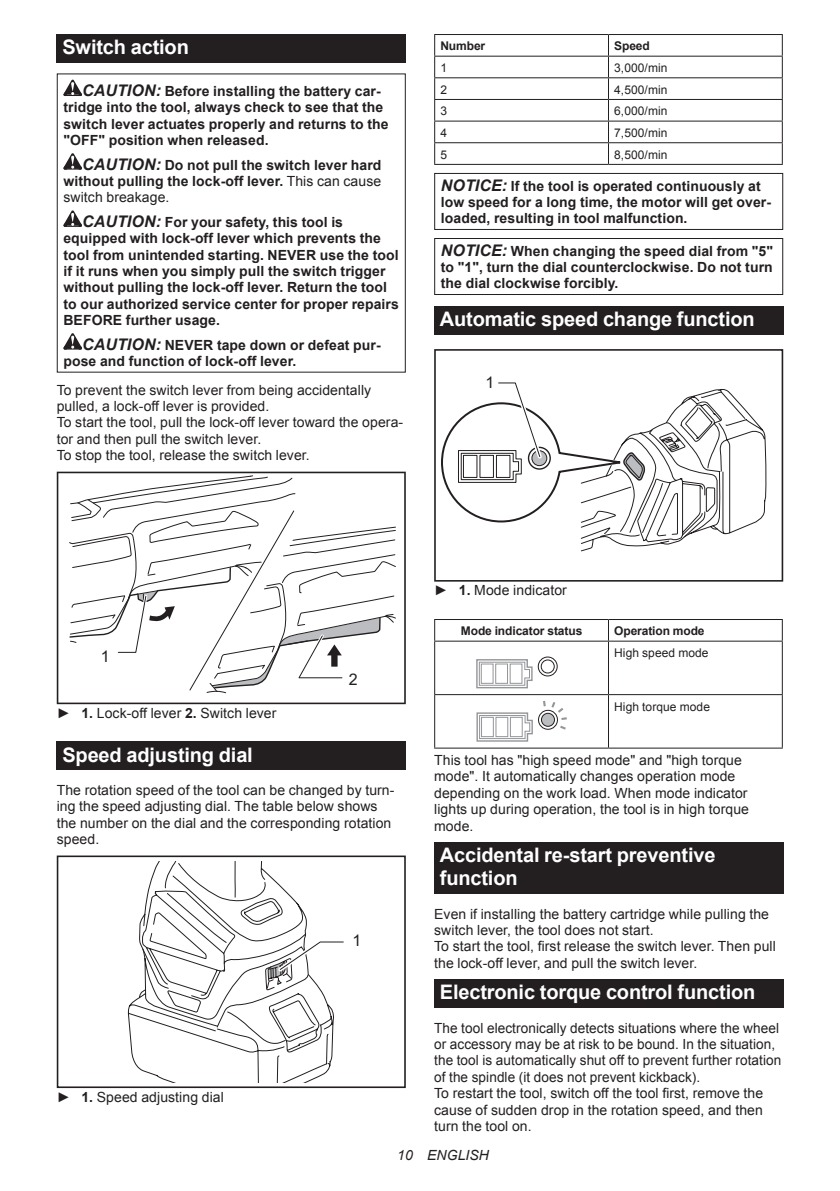
<style>
.page{position:relative;width:840px;height:1191px;background:#fff}
.page>*{position:absolute;margin:0;border:0;box-sizing:border-box;transform-origin:0 0}
.t1{font:700 20px/23.4px "Arial";letter-spacing:-.01em;color:#fff}
.t2{font:16px "Arial";color:#231f20}
.t3{font:14px/16.4px "Arial";letter-spacing:.005em;color:#231f20}
.t4{font:700 14px/16.4px "Arial";letter-spacing:.005em;color:#231f20}
.t5{font:italic 14px "Arial";letter-spacing:.005em;color:#231f20}
.t6{font:12px "Arial";letter-spacing:.005em;color:#231f20}
.t7{font:700 12px "Arial";letter-spacing:-.01em;color:#231f20}
.s1{font-style:italic;font-size:16px}
.s2{font-weight:400}
.s3{font-weight:700}
</style>
<div class="page">
<div style="left:57px;top:34px;width:348px;height:29px;background:#231f20"></div>
<svg style="left:63px;top:80px;width:19px;height:16px"></svg>
<svg style="left:63px;top:153px;width:19px;height:17px"></svg>
<svg style="left:63px;top:210px;width:19px;height:17px"></svg>
<svg style="left:63px;top:333px;width:19px;height:16px"></svg>
<svg style="left:57px;top:471px;width:348px;height:233px"></svg>
<div style="left:57px;top:741px;width:348px;height:29px;background:#231f20"></div>
<div style="left:57px;top:855px;width:348px;height:233px;border:2px solid #231f20"></div>
<svg style="left:128px;top:861px;width:216px;height:221px"></svg>
<hr style="left:434px;top:34px;width:174px;height:1px;background:#231f20">
<hr style="left:608px;top:34px;width:174px;height:1px;background:#231f20">
<hr style="left:434px;top:56px;width:174px;height:1px;background:#231f20">
<hr style="left:608px;top:56px;width:174px;height:1px;background:#231f20">
<hr style="left:434px;top:77px;width:174px;height:1px;background:#231f20">
<hr style="left:608px;top:77px;width:174px;height:1px;background:#231f20">
<hr style="left:434px;top:99px;width:174px;height:1px;background:#231f20">
<hr style="left:608px;top:99px;width:174px;height:1px;background:#231f20">
<hr style="left:434px;top:121px;width:174px;height:1px;background:#231f20">
<hr style="left:608px;top:121px;width:174px;height:1px;background:#231f20">
<hr style="left:434px;top:142px;width:174px;height:1px;background:#231f20">
<svg style="left:434px;top:35px;width:1px;height:129px"></svg>
<hr style="left:608px;top:142px;width:174px;height:1px;background:#231f20">
<svg style="left:781px;top:35px;width:1px;height:129px"></svg>
<hr style="left:434px;top:164px;width:174px;height:1px;background:#231f20">
<hr style="left:608px;top:164px;width:174px;height:1px;background:#231f20">
<div style="left:434px;top:173px;width:348px;height:57px;border:1px solid #231f20"></div>
<div style="left:434px;top:238px;width:348px;height:57px;border:1px solid #231f20"></div>
<div style="left:434px;top:306px;width:348px;height:29px;background:#231f20"></div>
<div style="left:434px;top:349px;width:348px;height:232px;border:2px solid #231f20"></div>
<svg style="left:441px;top:382px;width:325px;height:169px"></svg>
<hr style="left:434px;top:619px;width:174px;height:1px;background:#231f20">
<svg style="left:434px;top:620px;width:1px;height:20px"></svg>
<hr style="left:608px;top:619px;width:174px;height:1px;background:#231f20">
<svg style="left:781px;top:620px;width:1px;height:20px"></svg>
<hr style="left:434px;top:640px;width:174px;height:1px;background:#231f20">
<hr style="left:434px;top:641px;width:1px;height:53px;background:#231f20">
<hr style="left:608px;top:640px;width:174px;height:1px;background:#231f20">
<hr style="left:607px;top:641px;width:1px;height:53px;background:#231f20">
<hr style="left:781px;top:641px;width:1px;height:53px;background:#231f20">
<hr style="left:434px;top:694px;width:174px;height:1px;background:#231f20">
<hr style="left:434px;top:695px;width:1px;height:52px;background:#231f20">
<hr style="left:608px;top:694px;width:174px;height:1px;background:#231f20">
<hr style="left:607px;top:695px;width:1px;height:52px;background:#231f20">
<hr style="left:781px;top:695px;width:1px;height:52px;background:#231f20">
<hr style="left:434px;top:747px;width:174px;height:1px;background:#231f20">
<hr style="left:608px;top:747px;width:174px;height:1px;background:#231f20">
<svg style="left:476px;top:656px;width:82px;height:33px"></svg>
<svg style="left:476px;top:701px;width:90px;height:41px"></svg>
<div style="left:434px;top:842px;width:348px;height:51px;background:#231f20"></div>
<div style="left:434px;top:979px;width:348px;height:28px;background:#231f20"></div>
<h1 class="t1" style="left:62px;top:36px;width:128px">Switch action</h1>
<p class="t4" style="left:63px;top:83px;width:326px;text-indent:19px"><span class="s1">CAUTION:</span> Before installing the battery car&shy;tridge into the tool, always check to see that the switch lever actuates properly and returns to the "OFF" position when released.</p>
<p class="t4" style="left:63px;top:157px;width:319px;text-align:justify;text-indent:19px"><span class="s1">CAUTION:</span> Do not pull the switch lever hard without pulling the lock-off lever. <span class="s2">This can cause switch breakage.</span></p>
<p class="t4" style="left:63px;top:214px;width:337px;text-indent:19px"><span class="s1">CAUTION:</span> For your safety, this tool is equipped with lock-off lever which prevents the tool from unintended starting. NEVER use the tool if it runs when you simply pull the switch trigger without pulling the lock-off lever. Return the tool to our authorized service center for proper repairs BEFORE further usage.</p>
<p class="t4" style="left:63px;top:337px;width:319px;text-indent:19px"><span class="s1">CAUTION:</span> NEVER tape down or defeat pur&shy;pose and function of lock-off lever.</p>
<p class="t3" style="left:57px;top:382px;width:348px">To prevent the switch lever from being accidentally pulled, a lock-off lever is provided.<br>To start the tool, pull the lock-off lever toward the opera&shy;tor and then pull the switch lever.<br>To stop the tool, release the switch lever.</p>
<p class="t7" style="left:440px;top:38px;width:46px">Number</p>
<p class="t7" style="left:613px;top:38px;width:37px">Speed</p>
<p class="t6" style="left:440px;top:60px;width:8px">1</p>
<p class="t6" style="left:613px;top:60px;width:55px">3,000/min</p>
<p class="t6" style="left:440px;top:82px;width:8px">2</p>
<p class="t6" style="left:613px;top:82px;width:55px">4,500/min</p>
<p class="t6" style="left:440px;top:103px;width:8px">3</p>
<p class="t6" style="left:613px;top:103px;width:55px">6,000/min</p>
<p class="t6" style="left:440px;top:125px;width:8px">4</p>
<p class="t6" style="left:613px;top:125px;width:55px">7,500/min</p>
<p class="t6" style="left:440px;top:147px;width:8px">5</p>
<p class="t6" style="left:613px;top:147px;width:55px">8,500/min</p>
<p class="t4" style="left:440px;top:178px;width:331px"><span class="s1">NOTICE:</span> If the tool is operated continuously at low speed for a long time, the motor will get over&shy;loaded, resulting in tool malfunction.</p>
<p class="t4" style="left:440px;top:243px;width:333px;text-align:justify"><span class="s1">NOTICE:</span> When changing the speed dial from "5" to "1", turn the dial counterclockwise. Do not turn the dial clockwise forcibly.</p>
<h1 class="t1" style="left:439px;top:308px;width:316px">Automatic speed change function</h1>
<p class="t2" style="left:485px;top:371px;width:10px">1</p>
<p class="t2" style="left:101px;top:645px;width:10px">1</p>
<p class="t2" style="left:348px;top:669px;width:10px">2</p>
<p class="t3" style="left:57px;top:704px;width:221px">► <span class="s3">1.</span> Lock-off lever <span class="s3">2.</span> Switch lever</p>
<h1 class="t1" style="left:62px;top:743px;width:192px">Speed adjusting dial</h1>
<p class="t3" style="left:57px;top:782px;width:339px">The rotation speed of the tool can be changed by turn&shy;ing the speed adjusting dial. The table below shows the number on the dial and the corresponding rotation speed.</p>
<p class="t3" style="left:57px;top:1088px;width:168px">► <span class="s3">1.</span> Speed adjusting dial</p>
<p class="t2" style="left:352px;top:929px;width:10px">1</p>
<p class="t3" style="left:434px;top:582px;width:134px">► <span class="s3">1.</span> Mode indicator</p>
<p class="t7" style="left:460px;top:623px;width:123px">Mode indicator status</p>
<p class="t7" style="left:613px;top:623px;width:92px">Operation mode</p>
<p class="t6" style="left:613px;top:645px;width:96px">High speed mode</p>
<p class="t6" style="left:613px;top:698px;width:97px">High torque mode</p>
<p class="t3" style="left:434px;top:752px;width:316px">This tool has "high speed mode" and "high torque mode". It automatically changes operation mode depending on the work load. When mode indicator lights up during operation, the tool is in high torque mode.</p>
<h1 class="t1" style="left:439px;top:843px;width:277px">Accidental re-start preventive function</h1>
<p class="t3" style="left:434px;top:905px;width:343px">Even if installing the battery cartridge while pulling the switch lever, the tool does not start.<br>To start the tool, first release the switch lever. Then pull the lock-off lever, and pull the switch lever.</p>
<h1 class="t1" style="left:439px;top:981px;width:317px">Electronic torque control function</h1>
<p class="t3" style="left:434px;top:1019px;width:348px">The tool electronically detects situations where the wheel or accessory may be at risk to be bound. In the situation, the tool is automatically shut off to prevent further rotation of the spindle (it does not prevent kickback).<br>To restart the tool, switch off the tool first, remove the cause of sudden drop in the rotation speed, and then turn the tool on.</p>
<p class="t5" style="left:397px;top:1146px;width:93px">10 ENGLISH</p>
</div>
